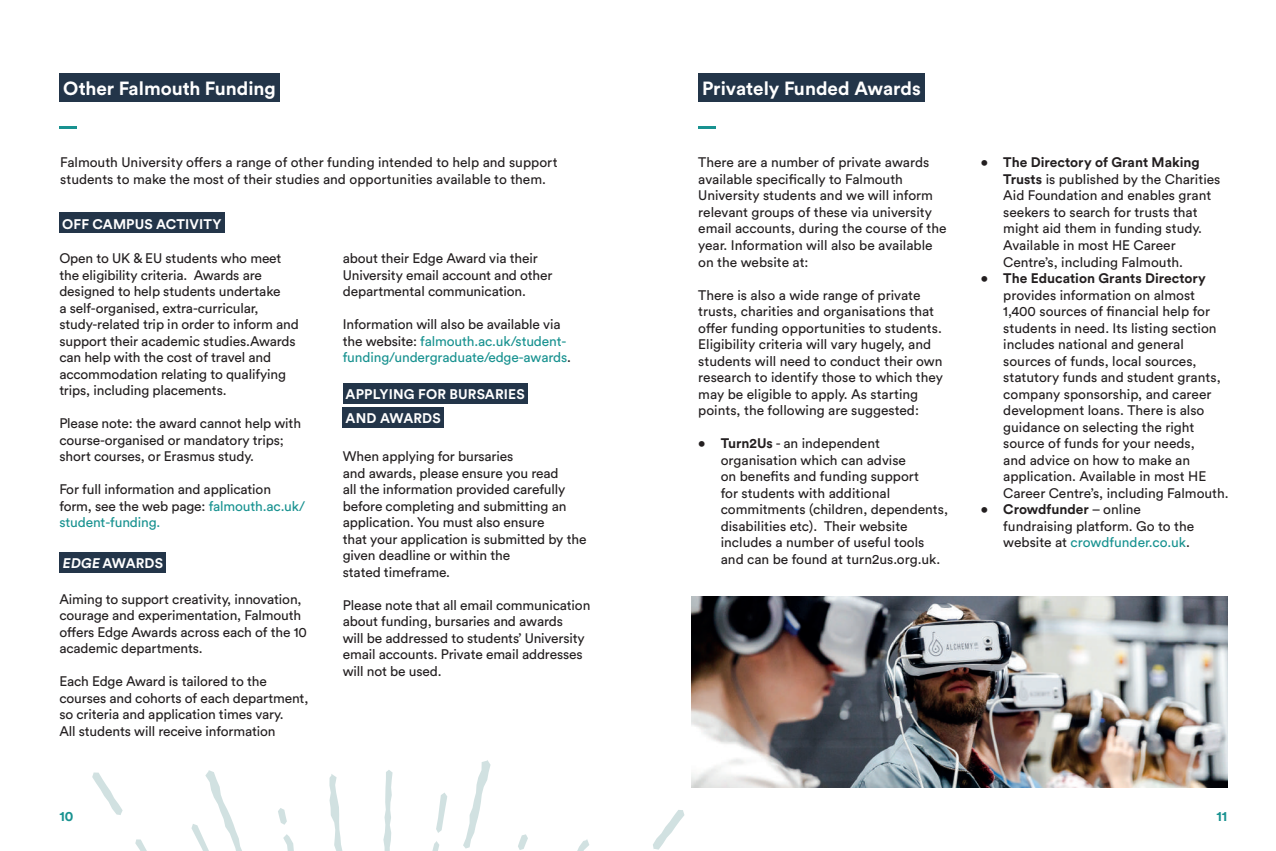
<style>
.page{position:relative;width:1276px;height:851px;background:#fff}
.page>*{position:absolute;margin:0;border:0;box-sizing:border-box;transform-origin:0 0}
.t1{font:700 18.88px "Circular Pro";color:#fff}
.t2{font:700 13.88px/23.5px "Circular Pro";letter-spacing:.01em;color:#fff}
.t3{font:13.75px/16.5px "Circular Pro";letter-spacing:-.005em;color:#231f20}
.t4{font:13.75px/16.5px "Circular Pro";letter-spacing:-.01em;color:#189290}
.t5{font:700 13.75px "Circular Pro";color:#231f20}
.t6{font:700 13.75px "Circular Pro";color:#189290}
.s1{font-weight:700}
.s2{color:#231f20}
.s3{color:#189290}
</style>
<div class="page">
<div style="left:59px;top:73px;width:221px;height:28px;background:#233549"></div>
<div style="left:698px;top:73px;width:227px;height:28px;background:#233549"></div>
<div style="left:59px;top:213px;width:165px;height:20px;background:#233549"></div>
<div style="left:343px;top:383px;width:184px;height:21px;background:#233549"></div>
<div style="left:343px;top:407px;width:101px;height:20px;background:#233549"></div>
<div style="left:59px;top:552px;width:107px;height:21px;background:#233549"></div>
<hr style="left:59px;top:126px;width:18px;height:3px;background:#189290">
<hr style="left:698px;top:126px;width:17px;height:3px;background:#189290">
<svg style="left:463px;top:760px;width:27px;height:88px"></svg>
<svg style="left:518px;top:834px;width:10px;height:16px"></svg>
<svg style="left:578px;top:839px;width:11px;height:11px"></svg>
<svg style="left:653px;top:810px;width:31px;height:39px"></svg>
<svg style="left:135px;top:839px;width:11px;height:11px"></svg>
<svg style="left:92px;top:772px;width:31px;height:43px"></svg>
<svg style="left:191px;top:770px;width:51px;height:80px"></svg>
<svg style="left:283px;top:834px;width:11px;height:16px"></svg>
<svg style="left:278px;top:808px;width:9px;height:16px"></svg>
<svg style="left:329px;top:774px;width:13px;height:76px"></svg>
<svg style="left:383px;top:770px;width:9px;height:80px"></svg>
<svg style="left:436px;top:793px;width:11px;height:40px"></svg>
<svg style="left:432px;top:841px;width:7px;height:9px"></svg>
<img style="left:691px;top:596px;width:536px;height:191px">
<h1 class="t1" style="left:63px;top:75px;width:214px">Other Falmouth Funding</h1>
<h1 class="t1" style="left:702px;top:75px;width:220px">Privately Funded Awards</h1>
<p class="t3" style="left:60px;top:154px;width:499px">Falmouth University offers a range of other funding intended to help and support students to make the most of their studies and opportunities available to them.</p>
<p class="t3" style="left:698px;top:154px;width:250px">There are a number of private awards available specifically to Falmouth University students and we will inform relevant groups of these via university email accounts, during the course of the year. Information will also be available on the website at:</p>
<p class="t3" style="left:698px;top:286px;width:246px">There is also a wide range of private trusts, charities and organisations that offer funding opportunities to students.<br>Eligibility criteria will vary hugely, and students will need to conduct their own research to identify those to which they may be eligible to apply. As starting points, the following are suggested:</p>
<p class="t3" style="left:721px;top:434px;width:229px;text-indent:-22px"><span class="s1">• Turn2Us</span> - an independent organisation which can advise<br>on benefits and funding support<br>for students with additional commitments (children, dependents, disabilities etc). Their website includes a number of useful tools and can be found at turn2us.org.uk.</p>
<p class="t2" style="left:62px;top:211px;width:161px">OFF CAMPUS ACTIVITY</p>
<p class="t3" style="left:343px;top:249px;width:211px">about their Edge Award via their<br>University email account and other departmental communication.</p>
<p class="t4" style="left:343px;top:315px;width:230px"><span class="s2">Information will also be available via the website:</span> falmouth.ac.uk/student&shy;funding/undergraduate/edge-awards<span class="s2">.</span></p>
<p class="t3" style="left:59px;top:249px;width:241px">Open to UK &amp; EU students who meet the eligibility criteria. Awards are designed to help students undertake<br>a self-organised, extra-curricular, study-related trip in order to inform and support their academic studies.Awards can help with the cost of travel and accommodation relating to qualifying trips, including placements.</p>
<p class="t3" style="left:59px;top:414px;width:243px">Please note: the award cannot help with course-organised or mandatory trips; short courses, or Erasmus study.</p>
<p class="t3" style="left:59px;top:480px;width:247px">For full information and application form, see the web page: <span class="s3">falmouth.ac.uk/ student-funding.</span></p>
<p class="t2" style="left:346px;top:382px;width:181px">APPLYING FOR BURSARIES<br>AND AWARDS</p>
<p class="t3" style="left:343px;top:447px;width:245px">When applying for bursaries<br>and awards, please ensure you read<br>all the information provided carefully before completing and submitting an application. You must also ensure<br>that your application is submitted by the given deadline or within the<br>stated timeframe.</p>
<p class="t3" style="left:343px;top:596px;width:249px">Please note that all email communication about funding, bursaries and awards<br>will be addressed to students’ University email accounts. Private email addresses will not be used.</p>
<p class="t2" style="left:62px;top:551px;width:102px">EDGE AWARDS</p>
<p class="t3" style="left:59px;top:589px;width:249px">Aiming to support creativity, innovation, courage and experimentation, Falmouth offers Edge Awards across each of the 10 academic departments.</p>
<p class="t3" style="left:59px;top:672px;width:250px">Each Edge Award is tailored to the courses and cohorts of each department, so criteria and application times vary.<br>All students will receive information</p>
<p class="t3" style="left:1003px;top:154px;width:219px;text-indent:-22px"><span class="s1">• The Directory of Grant Making<br>Trusts</span> is published by the Charities<br>Aid Foundation and enables grant seekers to search for trusts that might aid them in funding study.<br>Available in most HE Career<br>Centre’s, including Falmouth.</p>
<p class="t5" style="left:980px;top:269px;width:227px">• The Education Grants Directory</p>
<p class="t3" style="left:1003px;top:286px;width:227px">provides information on almost 1,400 sources of financial help for students in need. Its listing section includes national and general sources of funds, local sources, statutory funds and student grants, company sponsorship, and career development loans. There is also guidance on selecting the right source of funds for your needs,<br>and advice on how to make an application. Available in most HE Career Centre’s, including Falmouth.</p>
<p class="t3" style="left:1003px;top:500px;width:192px;text-indent:-22px"><span class="s1">• Crowdfunder</span> – online fundraising platform. Go to the website at <span class="s3">crowdfunder.co.uk</span>.</p>
<p class="t6" style="left:59px;top:806px;width:16px">10</p>
<p class="t6" style="left:1216px;top:806px;width:12px">11</p>
</div>
